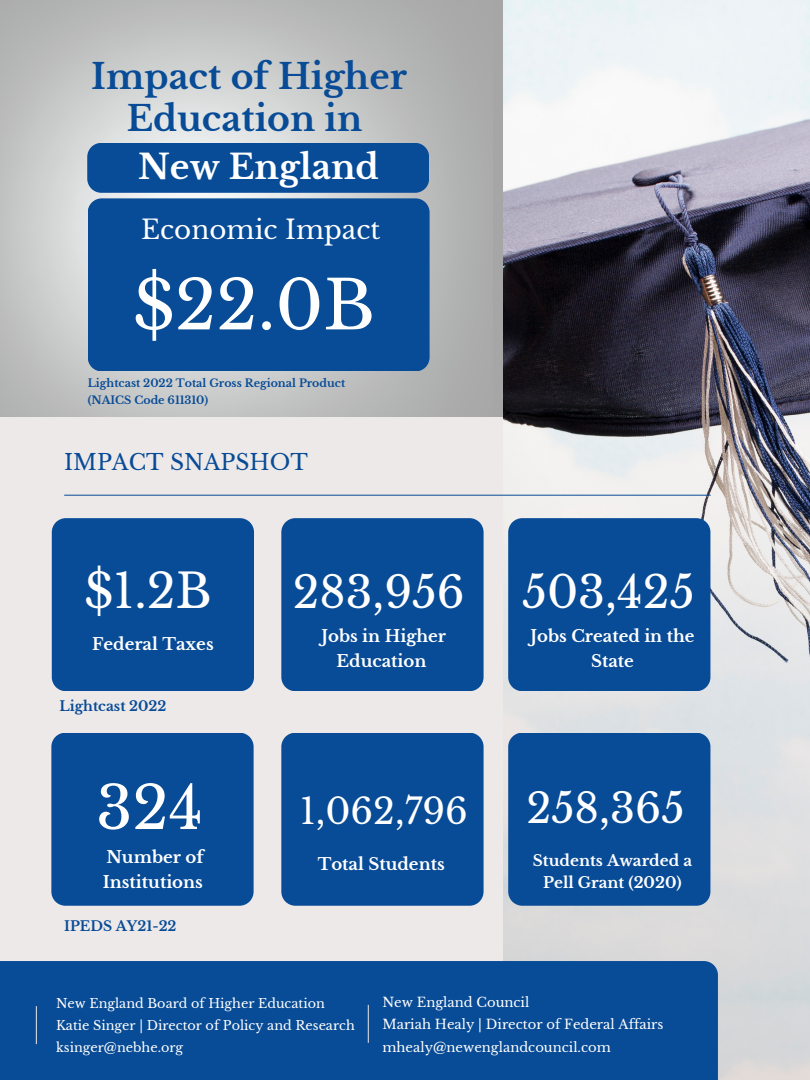
<style>
.page{position:relative;width:810px;height:1080px;background:#fff}
.page>*{position:absolute;margin:0;border:0;box-sizing:border-box;transform-origin:0 0}
.t1{font:67.19px "Libre Baskerville";color:#fff}
.t2{font:58.88px "Libre Baskerville";color:#fff}
.t3{font:46.81px "Libre Baskerville";color:#fff}
.t4{font:43.75px "Libre Baskerville";color:#fff}
.t5{font:43.31px "Libre Baskerville";color:#fff}
.t6{font:40.62px "Libre Baskerville";color:#fff}
.t7{font:35.25px "Libre Baskerville";color:#fff}
.t8{font:700 34.69px/42.2px "Libre Baskerville";color:#084b96;text-align:center}
.t9{font:700 33.75px "Libre Baskerville";color:#fff}
.t10{font:26.19px "Libre Baskerville";color:#fff}
.t11{font:21.81px "Libre Baskerville";color:#084b96}
.t12{font:700 16.56px/24.9px "Libre Baskerville";color:#fff;text-align:center}
.t13{font:700 15.25px/22.8px "Libre Baskerville";color:#fff;text-align:center}
.t14{font:700 13.75px "Libre Baskerville";color:#084b96}
.t15{font:13.12px/22.7px "Libre Baskerville";color:#fff}
.t16{font:12.81px "Libre Baskerville";color:#fff}
.t17{font:700 10.94px/16.6px "Libre Baskerville";color:#084b96}
</style>
<div class="page">
<img style="left:0;top:0;width:492px;height:417px">
<div style="left:0;top:417px;width:765px;height:663px;background:#ede9e9"></div>
<div style="left:281px;top:518px;width:202px;height:173px;background:#084b96"></div>
<div style="left:51px;top:733px;width:202px;height:173px;background:#084b96"></div>
<div style="left:281px;top:733px;width:202px;height:173px;background:#084b96"></div>
<img style="left:504px;top:0;width:306px;height:1080px">
<hr style="left:64px;top:495px;width:647px;height:1px;background:#084b96">
<div style="left:88px;top:198px;width:342px;height:173px;background:#084b96"></div>
<div style="left:508px;top:733px;width:202px;height:173px;background:#084b96"></div>
<div style="left:87px;top:143px;width:342px;height:50px;background:#084b96;border-radius:14px"></div>
<div style="left:52px;top:518px;width:202px;height:173px;background:#084b96"></div>
<div style="left:508px;top:518px;width:202px;height:173px;background:#084b96"></div>
<div style="left:0;top:961px;width:718px;height:119px;background:#084b96"></div>
<hr style="left:368px;top:1005px;width:1px;height:38px;background:#ede9e9">
<hr style="left:36px;top:1006px;width:1px;height:38px;background:#ede9e9">
<p class="t8" style="left:91px;top:56px;width:317px">Impact of Higher<br>Education in</p>
<p class="t9" style="left:138px;top:146px;width:242px">New England</p>
<p class="t10" style="left:141px;top:213px;width:241px">Economic Impact</p>
<p class="t1" style="left:133px;top:264px;width:243px">$22.0B</p>
<p class="t17" style="left:88px;top:375px;width:259px">Lightcast 2022 Total Gross Regional Product (NAICS Code 611310)</p>
<p class="t11" style="left:64px;top:448px;width:245px">IMPACT SNAPSHOT</p>
<p class="t3" style="left:84px;top:562px;width:129px">$1.2B</p>
<p class="t12" style="left:92px;top:632px;width:123px">Federal Taxes</p>
<p class="t14" style="left:59px;top:697px;width:108px">Lightcast 2022</p>
<p class="t2" style="left:96px;top:772px;width:108px">324</p>
<p class="t12" style="left:103px;top:845px;width:103px;text-align:left">Number of<br>Institutions</p>
<p class="t14" style="left:64px;top:917px;width:114px">IPEDS AY21-22</p>
<p class="t5" style="left:293px;top:566px;width:173px">283,956</p>
<p class="t12" style="left:321px;top:624px;width:126px">Jobs in Higher<br>Education</p>
<p class="t7" style="left:300px;top:790px;width:169px">1,062,796</p>
<p class="t12" style="left:318px;top:852px;width:129px">Total Students</p>
<p class="t4" style="left:522px;top:566px;width:174px">503,425</p>
<p class="t12" style="left:530px;top:624px;width:166px">Jobs Created in the<br>State</p>
<p class="t6" style="left:526px;top:783px;width:160px">258,365</p>
<p class="t13" style="left:533px;top:849px;width:161px">Students Awarded a<br>Pell Grant (2020)</p>
<p class="t16" style="left:56px;top:996px;width:270px">New England Board of Higher Education</p>
<p class="t16" style="left:56px;top:1018px;width:300px">Katie Singer | Director of Policy and Research</p>
<p class="t16" style="left:56px;top:1040px;width:129px">ksinger@nebhe.org</p>
<p class="t15" style="left:382px;top:991px;width:148px">New England Council</p>
<p class="t15" style="left:382px;top:1014px;width:283px">Mariah Healy | Director of Federal Affairs mhealy@newenglandcouncil.com</p>
</div>
